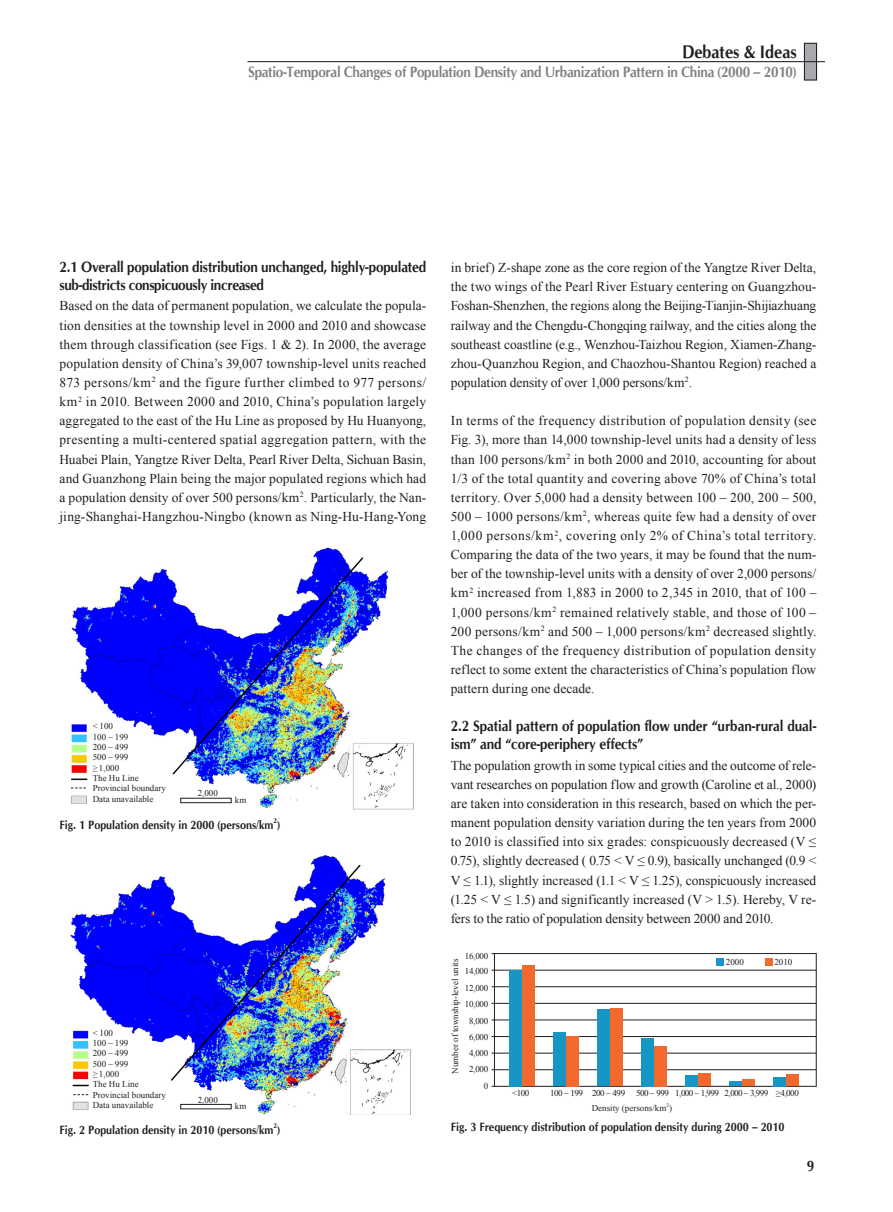
<style>
.page{position:relative;width:893px;height:1212px;background:#fff}
.page>*{position:absolute;margin:0;border:0;box-sizing:border-box;transform-origin:0 0}
.t1{font:700 18px "CG Omega";color:#231f20;scale:.9 1}
.正文二级标{font:700 15px/18px "CG Omega";letter-spacing:-.015em;color:#231f20;scale:.9 1}
.t2{font:700 15px "CG Omega";letter-spacing:-.02em;color:#808285;scale:.9 1}
.正文{font:13.5px/19.2px "Times New Roman";color:#231f20;text-align:justify}
.图注{font:700 12px "CG Omega";color:#231f20;scale:.9 1}
.图上文字信息{font:9px "Times New Roman";color:#231f20}
.图注-2{font:700 7.05px "CG Omega";color:#231f20;scale:.9 1}
.图上文字信息-2{font:5.25px "Times New Roman";color:#231f20}
</style>
<div class="page">
<div style="left:804px;top:43px;width:12px;height:37px;background:#a8a9ad"></div>
<div style="left:804px;top:43px;width:13px;height:38px;border:1px solid #231f20"></div>
<hr style="left:247px;top:61px;width:578px;height:1px;background:#231f20">
<img style="left:71px;top:547px;width:343px;height:263px">
<img style="left:70px;top:855px;width:341px;height:260px">
<hr style="left:494px;top:953px;width:1px;height:133px;background:#231f20">
<hr style="left:492px;top:953px;width:324px;height:1px;background:#231f20">
<hr style="left:492px;top:970px;width:324px;height:1px;background:#231f20">
<hr style="left:492px;top:1036px;width:324px;height:1px;background:#231f20">
<hr style="left:492px;top:986px;width:324px;height:1px;background:#231f20">
<hr style="left:492px;top:1053px;width:324px;height:1px;background:#231f20">
<hr style="left:492px;top:1020px;width:324px;height:1px;background:#231f20">
<hr style="left:492px;top:1003px;width:324px;height:1px;background:#231f20">
<hr style="left:492px;top:1086px;width:324px;height:1px;background:#231f20">
<hr style="left:492px;top:1069px;width:324px;height:1px;background:#231f20">
<hr style="left:816px;top:953px;width:1px;height:133px;background:#231f20">
<div style="left:522px;top:965px;width:12px;height:121px;background:#f2682d"></div>
<div style="left:510px;top:970px;width:12px;height:116px;background:#1596c5"></div>
<div style="left:566px;top:1036px;width:12px;height:50px;background:#f2682d"></div>
<div style="left:554px;top:1033px;width:12px;height:53px;background:#1596c5"></div>
<div style="left:698px;top:1073px;width:12px;height:13px;background:#f2682d"></div>
<div style="left:686px;top:1075px;width:12px;height:11px;background:#1596c5"></div>
<div style="left:742px;top:1079px;width:12px;height:7px;background:#f2682d"></div>
<div style="left:730px;top:1081px;width:12px;height:5px;background:#1596c5"></div>
<div style="left:786px;top:1074px;width:12px;height:12px;background:#f2682d"></div>
<div style="left:774px;top:1077px;width:12px;height:9px;background:#1596c5"></div>
<div style="left:654px;top:1046px;width:12px;height:40px;background:#f2682d"></div>
<div style="left:642px;top:1038px;width:12px;height:48px;background:#1596c5"></div>
<div style="left:610px;top:1008px;width:12px;height:78px;background:#f2682d"></div>
<div style="left:598px;top:1010px;width:12px;height:76px;background:#1596c5"></div>
<div style="left:716px;top:958px;width:8px;height:8px;background:#1596c5"></div>
<div style="left:765px;top:958px;width:7px;height:8px;background:#f2682d"></div>
<div style="left:180px;top:798px;width:51px;height:5px;border:1px solid #231f20"></div>
<div style="left:180px;top:1104px;width:51px;height:5px;border:1px solid #231f20"></div>
<svg style="left:71px;top:785px;width:17px;height:6px"></svg>
<svg style="left:71px;top:787px;width:15px;height:1px"></svg>
<svg style="left:70px;top:1091px;width:21px;height:6px"></svg>
<svg style="left:73px;top:1094px;width:15px;height:1px"></svg>
<h1 class="t1" style="left:682px;top:41px;width:129px">Debates &amp; Ideas</h1>
<p class="t2" style="left:248px;top:63px;width:611px">Spatio-Temporal Changes of Population Density and Urbanization Pattern in China (2000 – 2010)</p>
<p class="正文二级标" style="left:60px;top:258px;width:409px">2.1 Overall population distribution unchanged, highly-populated sub-districts conspicuously increased</p>
<p class="正文" style="left:60px;top:296px;width:368px">Based on the data of permanent population, we calculate the popula&shy;tion densities at the township level in 2000 and 2010 and showcase them through classification (see Figs. 1 &amp; 2). In 2000, the average population density of China’s 39,007 township-level units reached 873 persons/km<sup>2</sup> and the figure further climbed to 977 persons/ km<sup>2</sup> in 2010. Between 2000 and 2010, China’s population largely aggregated to the east of the Hu Line as proposed by Hu Huanyong, presenting a multi-centered spatial aggregation pattern, with the Huabei Plain, Yangtze River Delta, Pearl River Delta, Sichuan Basin, and Guanzhong Plain being the major populated regions which had a population density of over 500 persons/km<sup>2</sup>. Particularly, the Nan&shy;jing-Shanghai-Hangzhou-Ningbo (known as Ning-Hu-Hang-Yong</p>
<p class="图上文字信息" style="left:93px;top:720px;width:22px">&lt; 100</p>
<p class="图上文字信息" style="left:93px;top:730px;width:37px">100 – 199</p>
<p class="图上文字信息" style="left:93px;top:741px;width:37px">200 – 499</p>
<p class="图上文字信息" style="left:93px;top:751px;width:37px">500 – 999</p>
<p class="图上文字信息" style="left:93px;top:761px;width:28px">≥ 1,000</p>
<p class="图上文字信息" style="left:93px;top:772px;width:47px">The Hu Line</p>
<p class="图上文字信息" style="left:93px;top:782px;width:75px">Provincial boundary</p>
<p class="图上文字信息" style="left:93px;top:792px;width:62px">Data unavailable</p>
<p class="图上文字信息" style="left:198px;top:787px;width:22px">2,000</p>
<p class="图上文字信息" style="left:235px;top:794px;width:13px">km</p>
<p class="图注-2" style="left:274px;top:816px;width:5px">2</p>
<p class="图注" style="left:60px;top:817px;width:247px">Fig. 1 Population density in 2000 (persons/km )</p>
<p class="正文" style="left:451px;top:258px;width:367px">in brief) Z-shape zone as the core region of the Yangtze River Delta, the two wings of the Pearl River Estuary centering on Guangzhou-Foshan-Shenzhen, the regions along the Beijing-Tianjin-Shijiazhuang railway and the Chengdu-Chongqing railway, and the cities along the southeast coastline (e.g., Wenzhou-Taizhou Region, Xiamen-Zhang&shy;zhou-Quanzhou Region, and Chaozhou-Shantou Region) reached a population density of over 1,000 persons/km<sup>2</sup>.</p>
<p class="正文" style="left:451px;top:411px;width:367px">In terms of the frequency distribution of population density (see Fig. 3), more than 14,000 township-level units had a density of less than 100 persons/km<sup>2</sup> in both 2000 and 2010, accounting for about 1/3 of the total quantity and covering above 70% of China’s total territory. Over 5,000 had a density between 100 – 200, 200 – 500, 500 – 1000 persons/km<sup>2</sup>, whereas quite few had a density of over 1,000 persons/km<sup>2</sup>, covering only 2% of China’s total territory.<br>Comparing the data of the two years, it may be found that the num&shy;ber of the township-level units with a density of over 2,000 persons/ km<sup>2</sup> increased from 1,883 in 2000 to 2,345 in 2010, that of 100 – 1,000 persons/km<sup>2</sup> remained relatively stable, and those of 100 – 200 persons/km<sup>2</sup> and 500 – 1,000 persons/km<sup>2</sup> decreased slightly.<br>The changes of the frequency distribution of population density reflect to some extent the characteristics of China’s population flow pattern during one decade.</p>
<p class="正文二级标" style="left:451px;top:717px;width:408px">2.2 Spatial pattern of population flow under “urban-rural dual&shy;ism” and “core-periphery effects”</p>
<p class="正文" style="left:451px;top:755px;width:367px">The population growth in some typical cities and the outcome of rele&shy;vant researches on population flow and growth (Caroline et al., 2000) are taken into consideration in this research, based on which the per&shy;manent population density variation during the ten years from 2000 to 2010 is classified into six grades: conspicuously decreased (V ≤ 0.75), slightly decreased ( 0.75 &lt; V ≤ 0.9), basically unchanged (0.9 &lt; V ≤ 1.1), slightly increased (1.1 &lt; V ≤ 1.25), conspicuously increased (1.25 &lt; V ≤ 1.5) and significantly increased (V &gt; 1.5). Hereby, V re&shy;fers to the ratio of population density between 2000 and 2010.</p>
<p class="图上文字信息" style="left:465px;top:949px;width:25px">16,000</p>
<p class="图上文字信息" style="left:465px;top:965px;width:25px">14,000</p>
<p class="图上文字信息" style="left:465px;top:981px;width:25px">12,000</p>
<p class="图上文字信息" style="left:465px;top:998px;width:25px">10,000</p>
<p class="图上文字信息" style="left:469px;top:1014px;width:21px">8,000</p>
<p class="图上文字信息" style="left:469px;top:1031px;width:21px">6,000</p>
<p class="图上文字信息" style="left:469px;top:1047px;width:21px">4,000</p>
<p class="图上文字信息" style="left:469px;top:1063px;width:21px">2,000</p>
<p class="图上文字信息" style="left:484px;top:1080px;width:6px">0</p>
<p class="图上文字信息" style="left:449px;top:1074px;width:116px;rotate:-90deg">Number of township-level units</p>
<p class="图上文字信息" style="left:726px;top:956px;width:19px">2000</p>
<p class="图上文字信息" style="left:774px;top:956px;width:19px">2010</p>
<p class="图上文字信息" style="left:93px;top:1026px;width:22px">&lt; 100</p>
<p class="图上文字信息" style="left:93px;top:1037px;width:37px">100 – 199</p>
<p class="图上文字信息" style="left:93px;top:1047px;width:37px">200 – 499</p>
<p class="图上文字信息" style="left:93px;top:1057px;width:37px">500 – 999</p>
<p class="图上文字信息" style="left:93px;top:1068px;width:28px">≥ 1,000</p>
<p class="图上文字信息" style="left:93px;top:1078px;width:47px">The Hu Line</p>
<p class="图上文字信息" style="left:93px;top:1089px;width:75px">Provincial boundary</p>
<p class="图上文字信息" style="left:93px;top:1099px;width:62px">Data unavailable</p>
<p class="图上文字信息" style="left:592px;top:1102px;width:82px">Density (persons/km )</p>
<p class="图上文字信息" style="left:512px;top:1087px;width:19px">&lt;100</p>
<p class="图上文字信息" style="left:550px;top:1087px;width:34px">100 – 199</p>
<p class="图上文字信息" style="left:592px;top:1087px;width:34px">200 – 499</p>
<p class="图上文字信息" style="left:636px;top:1087px;width:34px">500 – 999</p>
<p class="图上文字信息" style="left:675px;top:1087px;width:45px">1,000 – 1,999</p>
<p class="图上文字信息" style="left:725px;top:1087px;width:45px">2,000 – 3,999</p>
<p class="图上文字信息" style="left:776px;top:1087px;width:24px">≥4,000</p>
<p class="图上文字信息" style="left:198px;top:1093px;width:22px">2,000</p>
<p class="图上文字信息" style="left:235px;top:1100px;width:13px">km</p>
<p class="图上文字信息-2" style="left:666px;top:1101px;width:4px">2</p>
<p class="图注-2" style="left:274px;top:1121px;width:5px">2</p>
<p class="图注" style="left:451px;top:1120px;width:372px">Fig. 3 Frequency distribution of population density during 2000 – 2010</p>
<p class="图注" style="left:60px;top:1122px;width:247px">Fig. 2 Population density in 2010 (persons/km )</p>
<p class="正文二级标" style="left:807px;top:1156px;width:10px">9</p>
</div>
